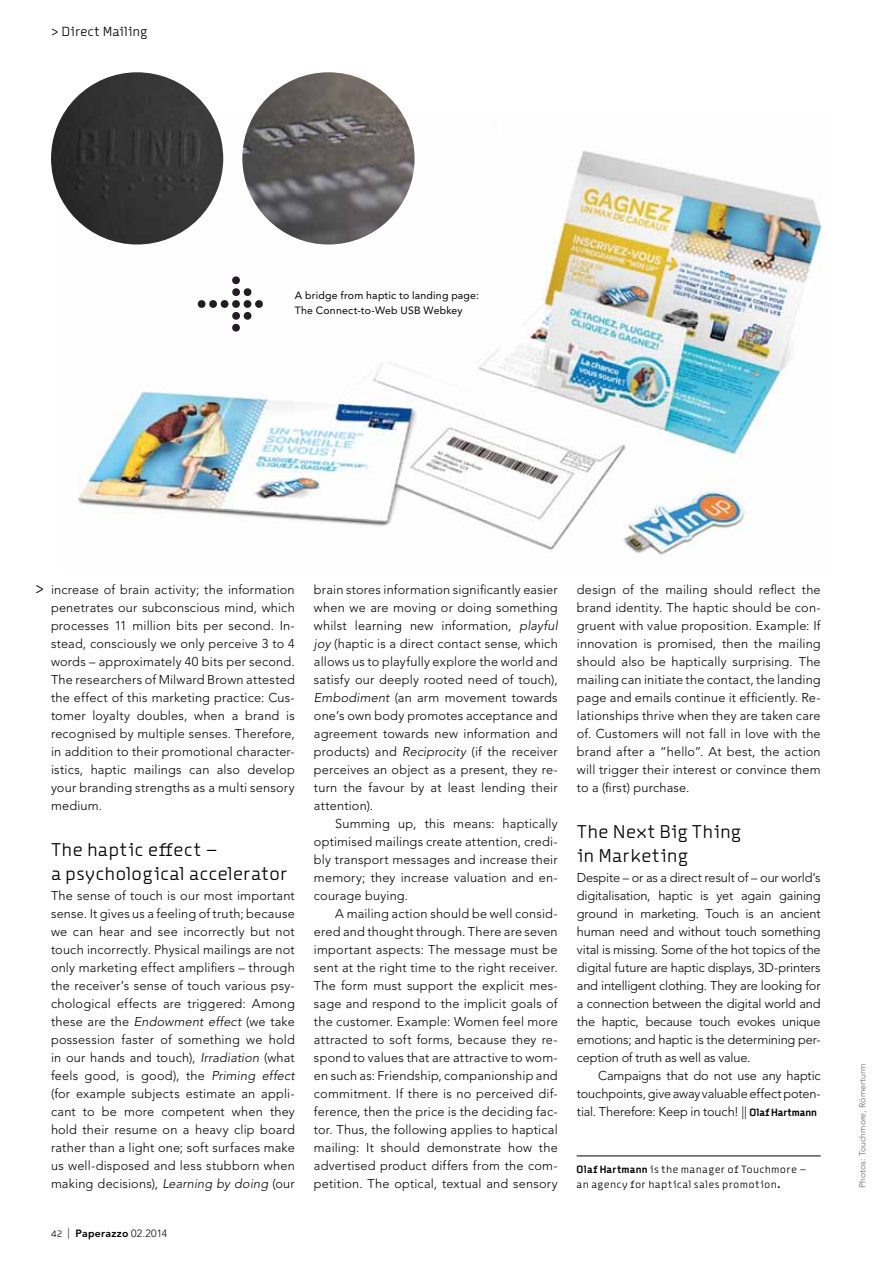
<style>
.page{position:relative;width:893px;height:1263px;background:#fff}
.page>*{position:absolute;margin:0;border:0;box-sizing:border-box;transform-origin:0 0}
.t1{font:21px/24px "Newtype Stereo Rounded Reg";letter-spacing:.005em;color:#000}
.t2{font:18px "Newtype Stereo Rounded Reg";color:#000}
.t3{font:15px "Newtype Stereo Rounded Reg";color:#000}
.t4{font:300 12.75px/18px "Avenir LT Std";letter-spacing:.015em;color:#000;text-align:justify}
.t5{font:12px/15px "Newtype Stereo Rounded Reg";letter-spacing:.025em;color:#000}
.t6{font:10.5px/15px "Avenir LT Std";letter-spacing:.02em;color:#000}
.t7{font:800 10.5px "Avenir LT Std";letter-spacing:.025em;color:#000}
.t8{font:8.7px "Avenir LT Std";letter-spacing:.005em;color:#707172}
.s1{font-family:"Newtype Stereo Rounded";font-weight:700;font-size:12px}
.s2{font-style:italic}
.s3{font-family:"Newtype Stereo Rounded";font-weight:700}
.s4{font-family:"Newtype Stereo Rounded Reg";font-weight:400}
.s5{font-weight:300}
</style>
<div class="page">
<img style="left:63px;top:118px;width:759px;height:439px">
<svg style="left:197px;top:276px;width:66px;height:56px"></svg>
<hr style="left:577px;top:1156px;width:244px;height:1px;background:#000">
<img style="left:242px;top:72px;width:173px;height:172px;border-radius:86px">
<img style="left:51px;top:72px;width:172px;height:172px;border-radius:86px">
<p class="t3" style="left:51px;top:23px;width:98px">&gt; Direct Mailing</p>
<p class="t6" style="left:295px;top:288px;width:186px">A bridge from haptic to landing page:<br>The Connect-to-Web USB Webkey</p>
<h2 class="t2" style="left:35px;top:579px;width:10px">&gt;</h2>
<p class="t4" style="left:577px;top:581px;width:245px">design of the mailing should reflect the brand identity. The haptic should be con&shy;gruent with value proposition. Example: If innovation is promised, then the mailing should also be haptically surprising. The mailing can initiate the contact, the landing page and emails continue it efficiently. Re&shy;lationships thrive when they are taken care of. Customers will not fall in love with the brand after a “hello”. At best, the action will trigger their interest or convince them to a (first) purchase.</p>
<h1 class="t1" style="left:577px;top:820px;width:166px">The Next Big Thing in Marketing</h1>
<p class="t4" style="left:577px;top:869px;width:245px">Despite – or as a direct result of – our world‘s digitalisation, haptic is yet again gaining ground in marketing. Touch is an ancient human need and without touch something vital is missing. Some of the hot topics of the digital future are haptic displays, 3D-printers and intelligent clothing. They are looking for a connection between the digital world and the haptic, because touch evokes unique emotions; and haptic is the determining per&shy;ception of truth as well as value.</p>
<p class="t4" style="left:577px;top:1067px;width:245px;text-indent:21px">Campaigns that do not use any haptic touchpoints, give away valuable effect poten&shy;tial. Therefore: Keep in touch! || <span class="s1">Olaf Hartmann</span></p>
<p class="t4" style="left:51px;top:581px;width:245px">increase of brain activity; the information penetrates our subconscious mind, which processes 11 million bits per second. In&shy;stead, consciously we only perceive 3 to 4 words – approximately 40 bits per second.<br>The researchers of Milward Brown attested the effect of this marketing practice: Cus&shy;tomer loyalty doubles, when a brand is recognised by multiple senses. Therefore, in addition to their promotional character&shy;istics, haptic mailings can also develop your branding strengths as a multi sensory medium.</p>
<h1 class="t1" style="left:51px;top:838px;width:238px">The haptic effect –<br>a psychological accelerator</h1>
<p class="t4" style="left:51px;top:887px;width:245px">The sense of touch is our most important sense. It gives us a feeling of truth; because we can hear and see incorrectly but not touch incorrectly. Physical mailings are not only marketing effect amplifiers – through the receiver’s sense of touch various psy&shy;chological effects are triggered: Among these are the <span class="s2">Endowment effect</span> (we take possession faster of something we hold in our hands and touch), <span class="s2">Irradiation</span> (what feels good, is good), the <span class="s2">Priming effect </span>(for example subjects estimate an appli&shy;cant to be more competent when they hold their resume on a heavy clip board rather than a light one; soft surfaces make us well-disposed and less stubborn when making decisions), <span class="s2">Learning by doing</span> (our</p>
<p class="t4" style="left:314px;top:581px;width:245px">brain stores information significantly easier when we are moving or doing something whilst learning new information, <span class="s2">playful joy</span> (haptic is a direct contact sense, which allows us to playfully explore the world and satisfy our deeply rooted need of touch), <span class="s2">Embodiment</span> (an arm movement towards one’s own body promotes acceptance and agreement towards new information and products) and <span class="s2">Reciprocity</span> (if the receiver perceives an object as a present, they re&shy;turn the favour by at least lending their attention).</p>
<p class="t4" style="left:314px;top:815px;width:245px;text-indent:21px">Summing up, this means: haptically optimised mailings create attention, credi&shy;bly transport messages and increase their memory; they increase valuation and en&shy;courage buying.</p>
<p class="t4" style="left:314px;top:905px;width:245px;text-indent:21px">A mailing action should be well consid&shy;ered and thought through. There are seven important aspects: The message must be sent at the right time to the right receiver.<br>The form must support the explicit mes&shy;sage and respond to the implicit goals of the customer. Example: Women feel more attracted to soft forms, because they re&shy;spond to values that are attractive to wom&shy;en such as: Friendship, companionship and commitment. If there is no perceived dif&shy;ference, then the price is the deciding fac&shy;tor. Thus, the following applies to haptical mailing: It should demonstrate how the advertised product differs from the com&shy;petition. The optical, textual and sensory</p>
<p class="t5" style="left:577px;top:1162px;width:231px"><span class="s3">Olaf Hartmann</span> is the manager of Touchmore – an agency for haptical sales promotion.</p>
<p class="t7" style="left:51px;top:1227px;width:118px"><span class="s4">42</span> <span class="s5">|</span> Paperazzo <span class="s5">02.2014</span></p>
<p class="t8" style="left:857px;top:1188px;width:126px;rotate:-90deg">Photos: Touchmore, Römerturm</p>
</div>
